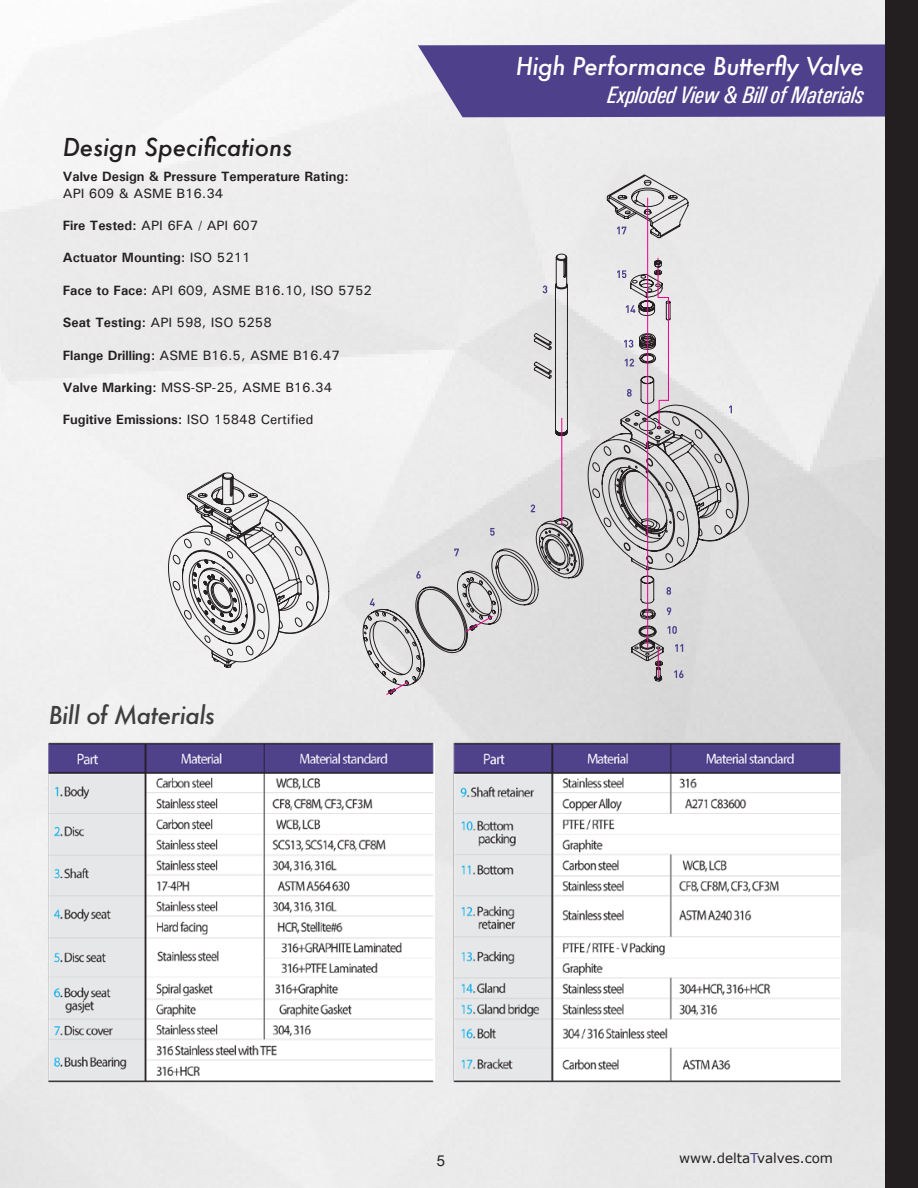
<style>
.page{position:relative;width:918px;height:1188px;background:#fff}
.page>*{position:absolute;margin:0;border:0;box-sizing:border-box;transform-origin:0 0}
.Sub_Header{font:italic 500 24px "Futura";letter-spacing:-.02em;color:#fff}
.Sub_Header-2{font:italic 500 condensed 24px "Univers";letter-spacing:-.02em;color:#fff}
.t1{font:italic 500 24px "Futura";color:#231f20}
.Sub_Header-3{font:italic 500 24px "Futura";letter-spacing:-.02em;color:#3e3e3f}
.t2{font:15px "Helvetica Neue";color:#231f20}
.t3{font:500 13.5px "Univers";color:#231f20}
.t4{font:700 13.5px "Univers";color:#231f20}
.t5{font:13.5px "Verdana";color:#231f20}
.s1{font-weight:700}
.s2{font-weight:500}
.s3{color:#4f408b}
</style>
<div class="page">
<svg style="left:168px;top:473px;width:161px;height:197px"></svg>
<svg style="left:534px;top:175px;width:183px;height:458px;background:#e0e0e0"></svg>
<svg style="left:363px;top:254px;width:23px;height:436px"></svg>
<svg style="left:386px;top:198px;width:262px;height:497px;background:#e0dfe0"></svg>
<svg style="left:562px;top:258px;width:107px;height:419px;background:#d5d2d3"></svg>
<svg style="left:654px;top:260px;width:8px;height:8px"></svg>
<svg style="left:588px;top:389px;width:171px;height:188px;background:#c7c5c6"></svg>
<svg style="left:531px;top:505px;width:4px;height:7px"></svg>
<svg style="left:416px;top:571px;width:5px;height:8px"></svg>
<svg style="left:454px;top:549px;width:5px;height:7px"></svg>
<svg style="left:543px;top:285px;width:4px;height:8px"></svg>
<svg style="left:370px;top:599px;width:5px;height:7px"></svg>
<svg style="left:666px;top:587px;width:5px;height:8px"></svg>
<svg style="left:490px;top:528px;width:5px;height:8px"></svg>
<svg style="left:624px;top:301px;width:47px;height:48px;background:#c6bac3"></svg>
<svg style="left:617px;top:270px;width:9px;height:8px"></svg>
<svg style="left:667px;top:607px;width:4px;height:8px"></svg>
<svg style="left:672px;top:626px;width:5px;height:8px"></svg>
<svg style="left:668px;top:626px;width:7px;height:8px"></svg>
<svg style="left:675px;top:644px;width:8px;height:8px"></svg>
<svg style="left:625px;top:359px;width:9px;height:7px"></svg>
<svg style="left:674px;top:670px;width:10px;height:8px"></svg>
<svg style="left:617px;top:227px;width:9px;height:7px"></svg>
<img style="left:45px;top:739px;width:815px;height:346px">
<svg style="left:418px;top:44px;width:467px;height:73px;background:#584a91"></svg>
<div style="left:885px;top:0;width:33px;height:1188px;background:#231f20"></div>
<p class="t1" style="left:63px;top:131px;width:231px">Design Specifications</p>
<p class="t4" style="left:63px;top:168px;width:287px">Valve Design &amp; Pressure Temperature Rating:</p>
<p class="t3" style="left:63px;top:184px;width:162px">API 609 &amp; ASME B16.34</p>
<p class="t3" style="left:63px;top:217px;width:197px"><span class="s1">Fire Tested:</span> API 6FA / API 607</p>
<p class="t4" style="left:63px;top:249px;width:189px">Actuator Mounting: <span class="s2">ISO 5211</span></p>
<p class="t3" style="left:63px;top:282px;width:311px"><span class="s1">Face to Face:</span> API 609, ASME B16.10, ISO 5752</p>
<p class="t3" style="left:63px;top:314px;width:211px"><span class="s1">Seat Testing:</span> API 598, ISO 5258</p>
<p class="t3" style="left:63px;top:346px;width:279px"><span class="s1">Flange Drilling:</span> ASME B16.5, ASME B16.47</p>
<p class="t3" style="left:63px;top:379px;width:271px"><span class="s1">Valve Marking:</span> MSS-SP-25, ASME B16.34</p>
<p class="t4" style="left:63px;top:411px;width:252px">Fugitive Emissions: <span class="s2">ISO 15848 Certified</span></p>
<p class="Sub_Header-3" style="left:49px;top:699px;width:168px">Bill of Materials</p>
<p class="Sub_Header" style="left:516px;top:49px;width:350px">High Performance Butterfly Valve</p>
<p class="Sub_Header-2" style="left:607px;top:81px;width:258px">Exploded View &amp; Bill of Materials</p>
<p class="t2" style="left:437px;top:1150px;width:10px">5</p>
<p class="t5" style="left:679px;top:1148px;width:155px">www.delta<span class="s3">T</span>valves.com</p>
</div>
